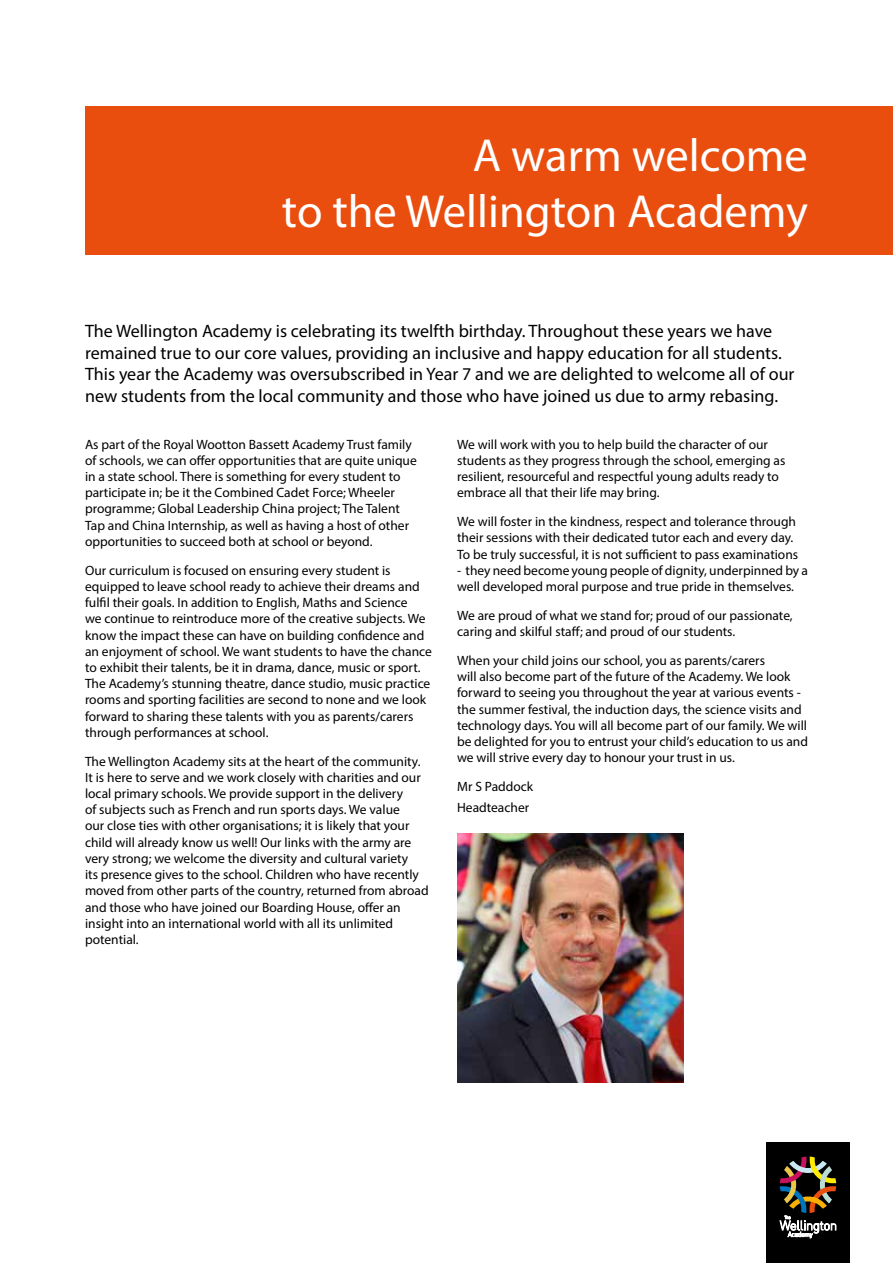
<style>
.page{position:relative;width:893px;height:1263px;background:#fff}
.page>*{position:absolute;margin:0;border:0;box-sizing:border-box;transform-origin:0 0}
.t1{font:46.5px/55.8px "Myriad Pro";color:#fff;text-align:right}
.t2{font:18px/21.6px "Myriad Pro";color:#000}
.t3{font:13.5px/16.2px "Myriad Pro";color:#000}
</style>
<div class="page">
<div style="left:766px;top:1142px;width:84px;height:121px;background:#000"></div>
<svg style="left:779px;top:1156px;width:57px;height:82px"></svg>
<div style="left:85px;top:106px;width:808px;height:149px;background:#e94e0f"></div>
<img style="left:457px;top:833px;width:227px;height:249px">
<h1 class="t1" style="left:282px;top:127px;width:527px">A warm welcome<br>to the Wellington Academy</h1>
<p class="t2" style="left:85px;top:320px;width:711px">The Wellington Academy is celebrating its twelfth birthday. Throughout these years we have remained true to our core values, providing an inclusive and happy education for all students.<br>This year the Academy was oversubscribed in Year 7 and we are delighted to welcome all of our new students from the local community and those who have joined us due to army rebasing.</p>
<p class="t3" style="left:85px;top:436px;width:333px">As part of the Royal Wootton Bassett Academy Trust family of schools, we can offer opportunities that are quite unique in a state school. There is something for every student to participate in; be it the Combined Cadet Force; Wheeler programme; Global Leadership China project; The Talent Tap and China Internship, as well as having a host of other opportunities to succeed both at school or beyond.</p>
<p class="t3" style="left:85px;top:562px;width:348px">Our curriculum is focused on ensuring every student is equipped to leave school ready to achieve their dreams and fulfil their goals. In addition to English, Maths and Science<br>we continue to reintroduce more of the creative subjects. We know the impact these can have on building confidence and an enjoyment of school. We want students to have the chance to exhibit their talents, be it in drama, dance, music or sport.<br>The Academy’s stunning theatre, dance studio, music practice rooms and sporting facilities are second to none and we look forward to sharing these talents with you as parents/carers through performances at school.</p>
<p class="t3" style="left:85px;top:753px;width:345px">The Wellington Academy sits at the heart of the community.<br>It is here to serve and we work closely with charities and our local primary schools. We provide support in the delivery<br>of subjects such as French and run sports days. We value<br>our close ties with other organisations; it is likely that your child will already know us well! Our links with the army are very strong; we welcome the diversity and cultural variety<br>its presence gives to the school. Children who have recently moved from other parts of the country, returned from abroad and those who have joined our Boarding House, offer an insight into an international world with all its unlimited potential.</p>
<p class="t3" style="left:457px;top:436px;width:330px">We will work with you to help build the character of our students as they progress through the school, emerging as resilient, resourceful and respectful young adults ready to embrace all that their life may bring.</p>
<p class="t3" style="left:457px;top:513px;width:343px">We will foster in the kindness, respect and tolerance through their sessions with their dedicated tutor each and every day.<br>To be truly successful, it is not sufficient to pass examinations</p>
<p class="t3" style="left:457px;top:562px;width:352px">- they need become young people of dignity, underpinned by a well developed moral purpose and true pride in themselves.</p>
<p class="t3" style="left:457px;top:607px;width:337px">We are proud of what we stand for; proud of our passionate, caring and skilful staff; and proud of our students.</p>
<p class="t3" style="left:457px;top:652px;width:352px">When your child joins our school, you as parents/carers<br>will also become part of the future of the Academy. We look forward to seeing you throughout the year at various events - the summer festival, the induction days, the science visits and technology days. You will all become part of our family. We will be delighted for you to entrust your child’s education to us and we will strive every day to honour your trust in us.</p>
<p class="t3" style="left:457px;top:776px;width:78px;line-height:20.4px">Mr S Paddock<br>Headteacher</p>
</div>
